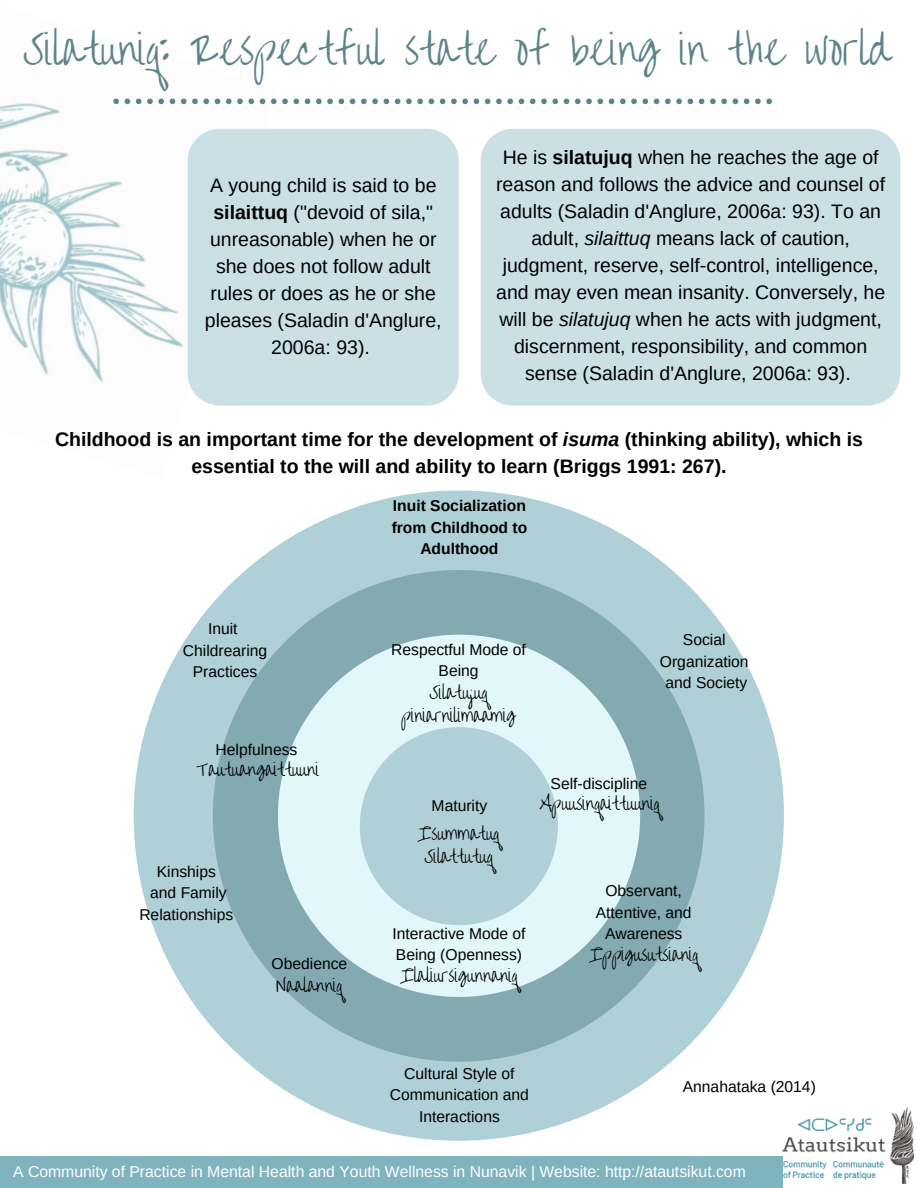
<style>
.page{position:relative;width:918px;height:1188px;background:#fff}
.page>*{position:absolute;margin:0;border:0;box-sizing:border-box;transform-origin:0 0}
.t1{font:40.5px "Overthe Rainbow";color:#5b858a}
.t2{font:19.5px/27px "Arimo";color:#000;text-align:center}
.t3{font:700 19.5px/27px "Arimo";color:#000;text-align:center}
.t4{font:17.1px "Overthe Rainbow";color:#000}
.t5{font:15.75px "Arimo";color:#fff}
.t6{font:15.6px/21.3px "Arimo";color:#000;text-align:center}
.t7{font:700 15.6px/21.3px "Arimo";color:#000;text-align:center}
.s1{font-weight:700}
.s2{font-style:italic}
</style>
<div class="page">
<div style="left:481px;top:129px;width:419px;height:277px;background:#cae0e4;border-radius:32px"></div>
<img style="left:0;top:98px;width:275px;height:304px">
<div style="left:188px;top:129px;width:271px;height:277px;background:#cae0e4;border-radius:32px"></div>
<svg style="left:134px;top:490px;width:650px;height:651px;fill:#afd0d6"></svg>
<svg style="left:213px;top:570px;width:491px;height:492px;background:#98bcc2"></svg>
<svg style="left:278px;top:635px;width:362px;height:362px;background:#c5dfe3"></svg>
<svg style="left:360px;top:727px;width:198px;height:198px;background:#bad8dd"></svg>
<img style="left:783px;top:1107px;width:130px;height:77px">
<div style="left:0;top:1156px;width:783px;height:32px;background:#7fb4bf"></div>
<svg style="left:113px;top:99px;width:659px;height:5px"></svg>
<p class="t1" style="left:23px;top:28px;width:868px">Silatuniq: Respectful state of being in the world</p>
<p class="t2" style="left:205px;top:171px;width:238px">A young child is said to be <span class="s1">silaittuq</span> ("devoid of sila," unreasonable) when he or she does not follow adult rules or does as he or she pleases (Saladin d'Anglure,<br>2006a: 93).</p>
<p class="t2" style="left:496px;top:144px;width:391px">He is <span class="s1">silatujuq</span> when he reaches the age of reason and follows the advice and counsel of adults (Saladin d'Anglure, 2006a: 93). To an adult, <span class="s2">silaittuq</span> means lack of caution, judgment, reserve, self-control, intelligence, and may even mean insanity. Conversely, he will be <span class="s2">silatujuq</span> when he acts with judgment, discernment, responsibility, and common sense (Saladin d'Anglure, 2006a: 93).</p>
<p class="t3" style="left:55px;top:426px;width:809px">Childhood is an important time for the development of <span class="s2">isuma</span> (thinking ability), which is essential to the will and ability to learn (Briggs 1991: 267).</p>
<p class="t6" style="left:208px;top:618px;width:31px">Inuit</p>
<p class="t6" style="left:183px;top:640px;width:86px">Childrearing<br>Practices</p>
<p class="t6" style="left:216px;top:739px;width:83px">Helpfulness</p>
<p class="t4" style="left:197px;top:760px;width:124px">Tautuangaittuuni</p>
<p class="t6" style="left:157px;top:861px;width:61px">Kinships</p>
<p class="t6" style="left:139px;top:882px;width:95px">and Family<br>Relationships</p>
<p class="t6" style="left:272px;top:953px;width:77px">Obedience</p>
<p class="t4" style="left:277px;top:976px;width:67px">Naalanniq</p>
<p class="t7" style="left:392px;top:495px;width:137px">Inuit Socialization from Childhood to<br>Adulthood</p>
<p class="t6" style="left:391px;top:639px;width:136px">Respectful Mode of<br>Being</p>
<p class="t4" style="left:430px;top:683px;width:59px">Silatujuq</p>
<p class="t4" style="left:402px;top:707px;width:115px">piniarnilimaamig</p>
<p class="t6" style="left:660px;top:629px;width:90px">Social<br>Organization</p>
<p class="t6" style="left:666px;top:672px;width:83px">and Society</p>
<p class="t6" style="left:432px;top:795px;width:57px">Maturity</p>
<p class="t4" style="left:418px;top:824px;width:83px">Isummatuq</p>
<p class="t4" style="left:424px;top:847px;width:70px">Silattutuq</p>
<p class="t6" style="left:551px;top:773px;width:98px">Self-discipline</p>
<p class="t4" style="left:539px;top:794px;width:122px">Apuusinqaittuuniq</p>
<p class="t6" style="left:596px;top:880px;width:97px">Observant,<br>Attentive, and</p>
<p class="t6" style="left:392px;top:923px;width:135px">Interactive Mode of</p>
<p class="t6" style="left:605px;top:923px;width:79px">Awareness</p>
<p class="t6" style="left:396px;top:944px;width:128px">Being (Openness)</p>
<p class="t4" style="left:589px;top:945px;width:111px">Ippigusutsianiq</p>
<p class="t4" style="left:400px;top:966px;width:119px">Ilaliursigunnaniq</p>
<p class="t6" style="left:390px;top:1063px;width:141px">Cultural Style of<br>Communication and<br>Interactions</p>
<p class="t6" style="left:683px;top:1076px;width:135px">Annahataka (2014)</p>
<p class="t5" style="left:13px;top:1163px;width:734px">A Community of Practice in Mental Health and Youth Wellness in Nunavik | Website: http://atautsikut.com</p>
</div>
